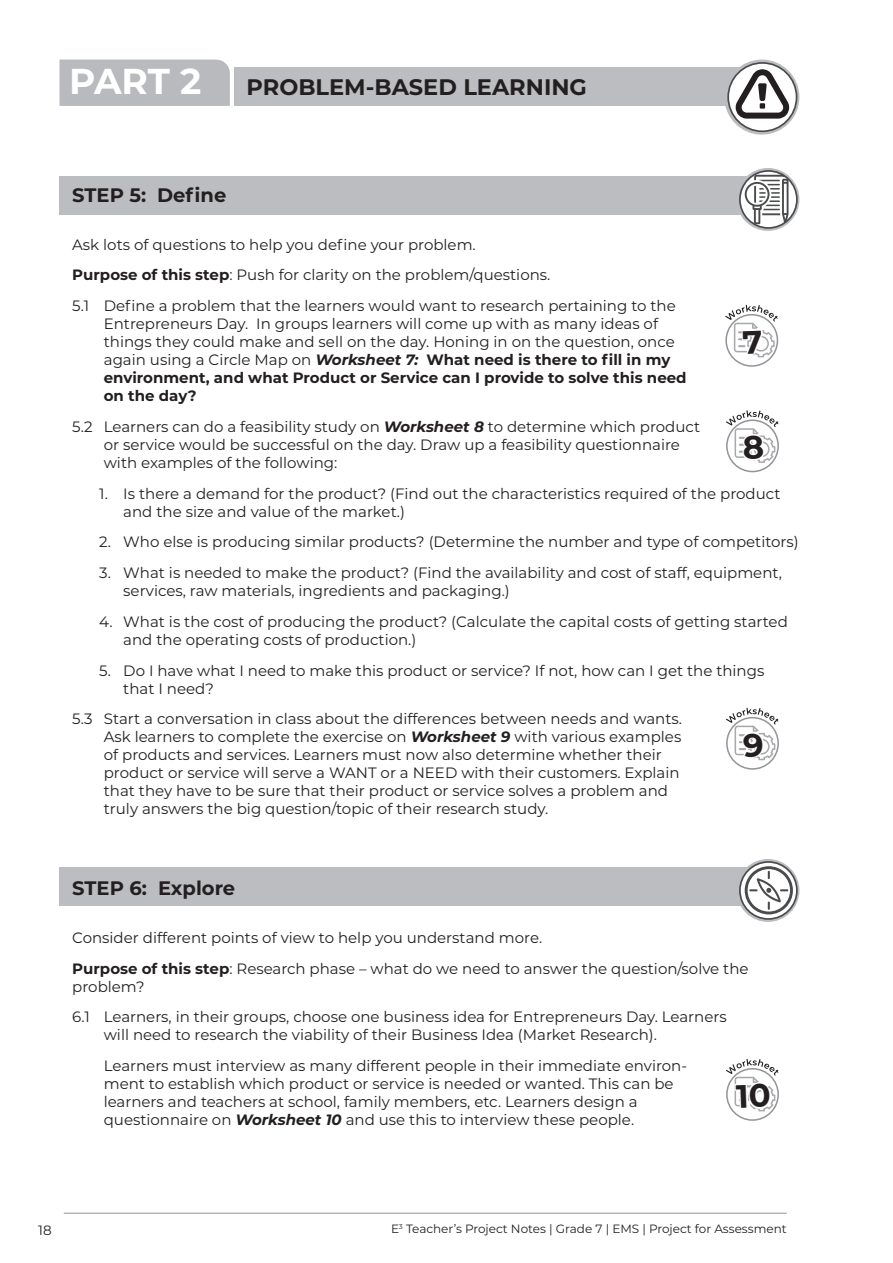
<style>
.page{position:relative;width:893px;height:1263px;background:#fff}
.page>*{position:absolute;margin:0;border:0;box-sizing:border-box;transform-origin:0 0}
.Heading_1{font:700 36px "Montserrat";color:#fff}
.Heading_1-2{font:700 22.5px "Montserrat";color:#231f20}
.Heading_2{font:700 19.5px "Montserrat";color:#231f20}
.body_numbers{font:15px/18px "Montserrat";color:#231f20}
.body_numbers_indente{font:15px/18px "Montserrat";color:#231f20}
.Body{font:15px/18px "Montserrat";color:#231f20}
.t1{font:13.5px "Montserrat";color:#231f20}
.t2{font:12px "Montserrat";color:#231f20}
.s1{font-weight:700}
.s2{font-weight:700;font-style:italic}
</style>
<div class="page">
<hr style="left:64px;top:1213px;width:723px;height:1px;background:#939598">
<div style="left:60px;top:867px;width:715px;height:38px;background:#bcbdc0"></div>
<svg style="left:736px;top:859px;width:63px;height:63px"></svg>
<svg style="left:740px;top:862px;width:57px;height:57px"></svg>
<div style="left:739px;top:861px;width:59px;height:59px;border:2px solid #4a4b4c;border-radius:50%"></div>
<svg style="left:745px;top:866px;width:48px;height:48px"></svg>
<div style="left:60px;top:176px;width:715px;height:38px;background:#bcbdc0"></div>
<svg style="left:736px;top:168px;width:63px;height:63px"></svg>
<svg style="left:740px;top:171px;width:57px;height:57px"></svg>
<div style="left:739px;top:170px;width:59px;height:59px;border:2px solid #4a4b4c;border-radius:50%"></div>
<svg style="left:745px;top:175px;width:43px;height:49px"></svg>
<div style="left:60px;top:60px;width:170px;height:46px;background:#b9babd"></div>
<div style="left:234px;top:68px;width:541px;height:38px;background:#bcbdc0"></div>
<svg style="left:724px;top:60px;width:75px;height:75px"></svg>
<div style="left:728px;top:63px;width:68px;height:68px;background:#fff;border-radius:50%"></div>
<div style="left:727px;top:62px;width:70px;height:70px;border:2px solid #4a4b4c;border-radius:50%"></div>
<svg style="left:736px;top:69px;width:53px;height:50px"></svg>
<svg style="left:726px;top:315px;width:51px;height:51px"></svg>
<div style="left:726px;top:419px;width:53px;height:53px;border:2px solid #939598;border-radius:50%"></div>
<svg style="left:727px;top:718px;width:51px;height:51px"></svg>
<div style="left:726px;top:717px;width:53px;height:53px;border:2px solid #939598;border-radius:50%"></div>
<svg style="left:727px;top:1069px;width:51px;height:51px"></svg>
<div style="left:726px;top:1068px;width:53px;height:53px;border:2px solid #939598;border-radius:50%"></div>
<svg style="left:725px;top:305px;width:53px;height:52px"></svg>
<svg style="left:726px;top:410px;width:52px;height:53px"></svg>
<svg style="left:726px;top:708px;width:52px;height:52px"></svg>
<svg style="left:726px;top:1059px;width:52px;height:52px"></svg>
<p class="Heading_1" style="left:69px;top:56px;width:134px">PART 2</p>
<p class="Heading_1-2" style="left:247px;top:71px;width:342px">PROBLEM-BASED LEARNING</p>
<p class="Heading_2" style="left:72px;top:181px;width:156px">STEP 5: Define</p>
<p class="Body" style="left:72px;top:235px;width:405px">Ask lots of questions to help you define your problem.</p>
<p class="Body" style="left:72px;top:265px;width:480px"><span class="s1">Purpose of this step</span>: Push for clarity on the problem/questions.</p>
<p class="body_numbers" style="left:104px;top:296px;width:584px;text-indent:-32px">5.1 Define a problem that the learners would want to research pertaining to the Entrepreneurs Day. In groups learners will come up with as many ideas of things they could make and sell on the day. Honing in on the question, once again using a Circle Map on <span class="s2">Worksheet 7:</span> <span class="s1">What need is there to fill in my environment, and what Product or Service can I provide to solve this need on the day?</span></p>
<p class="body_numbers" style="left:104px;top:417px;width:598px;text-indent:-32px">5.2 Learners can do a feasibility study on <span class="s2">Worksheet 8</span> to determine which product or service would be successful on the day. Draw up a feasibility questionnaire with examples of the following:</p>
<p class="body_numbers_indente" style="left:123px;top:484px;width:659px;text-indent:-24px">1. Is there a demand for the product? (Find out the characteristics required of the product and the size and value of the market.)</p>
<p class="body_numbers_indente" style="left:99px;top:532px;width:701px">2. Who else is producing similar products? (Determine the number and type of competitors)</p>
<p class="body_numbers_indente" style="left:123px;top:563px;width:660px;text-indent:-24px">3. What is needed to make the product? (Find the availability and cost of staff, equipment, services, raw materials, ingredients and packaging.)</p>
<p class="body_numbers_indente" style="left:123px;top:612px;width:666px;text-indent:-24px">4. What is the cost of producing the product? (Calculate the capital costs of getting started and the operating costs of production.)</p>
<p class="body_numbers_indente" style="left:123px;top:661px;width:643px;text-indent:-24px">5. Do I have what I need to make this product or service? If not, how can I get the things that I need?</p>
<p class="body_numbers" style="left:104px;top:709px;width:580px;text-indent:-32px">5.3 Start a conversation in class about the differences between needs and wants.<br>Ask learners to complete the exercise on <span class="s2">Worksheet 9</span> with various examples of products and services. Learners must now also determine whether their product or service will serve a WANT or a NEED with their customers. Explain that they have to be sure that their product or service solves a problem and truly answers the big question/topic of their research study.</p>
<p class="Heading_2" style="left:72px;top:874px;width:164px">STEP 6: Explore</p>
<p class="Body" style="left:72px;top:928px;width:471px">Consider different points of view to help you understand more.</p>
<p class="Body" style="left:72px;top:959px;width:678px"><span class="s1">Purpose of this step</span>: Research phase – what do we need to answer the question/solve the problem?</p>
<p class="body_numbers" style="left:104px;top:1008px;width:624px;text-indent:-32px">6.1 Learners, in their groups, choose one business idea for Entrepreneurs Day. Learners will need to research the viability of their Business Idea (Market Research).</p>
<p class="body_numbers" style="left:104px;top:1056px;width:585px">Learners must interview as many different people in their immediate environ&shy;ment to establish which product or service is needed or wanted. This can be learners and teachers at school, family members, etc. Learners design a questionnaire on <span class="s2">Worksheet 10</span> and use this to interview these people.</p>
<p class="t1" style="left:38px;top:1220px;width:15px">18</p>
<p class="t2" style="left:391px;top:1220px;width:397px">E<sup>3</sup> Teacher’s Project Notes | Grade 7 | EMS | Project for Assessment</p>
</div>
